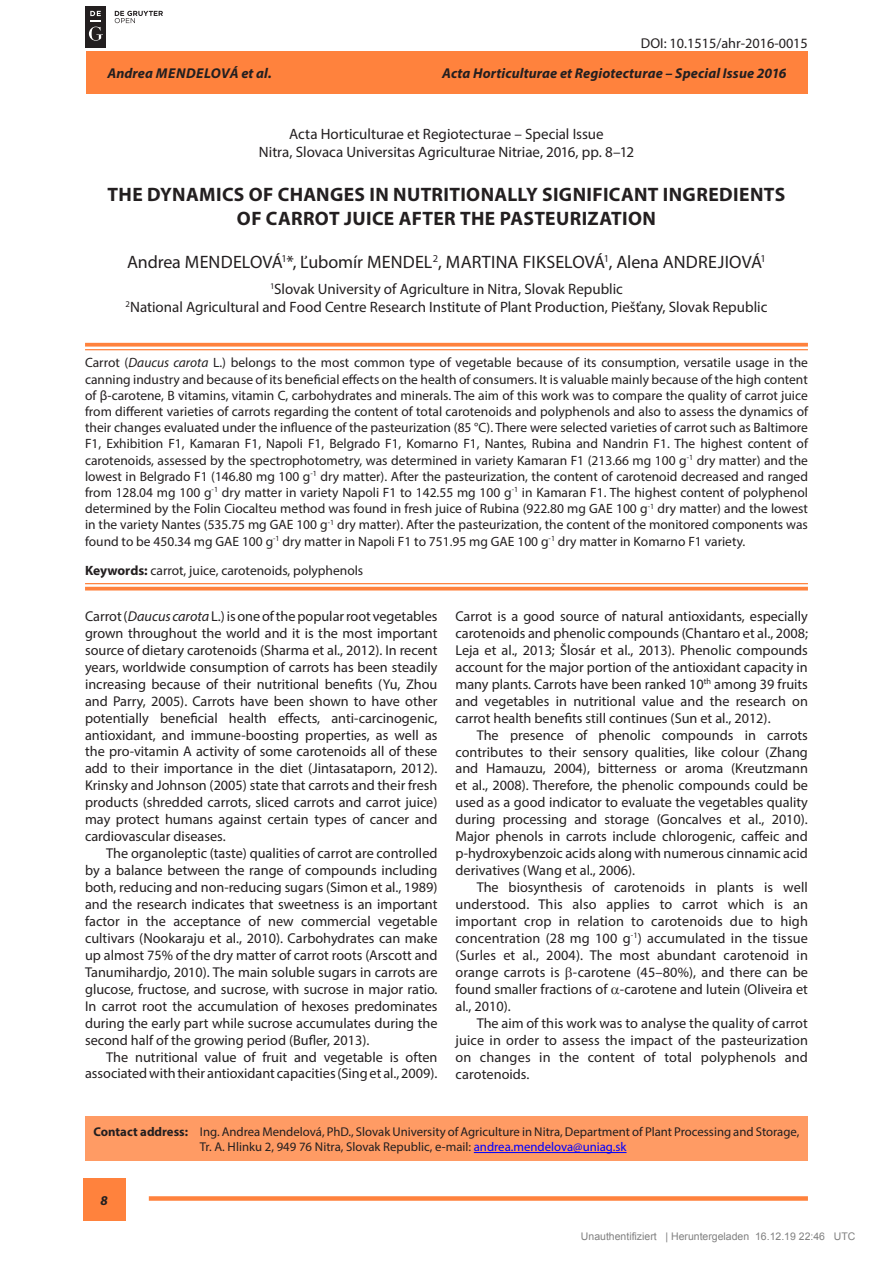
<style>
.page{position:relative;width:893px;height:1263px;background:#fff}
.page>*{position:absolute;margin:0;border:0;box-sizing:border-box;transform-origin:0 0}
.t1{font:700 19.5px/23.4px "Myriad Pro";letter-spacing:.02em;color:#231f20;text-align:center}
.t2{font:18px "Myriad Pro";letter-spacing:-.005em;color:#231f20}
.t3{font:15px/18px "Myriad Pro";color:#231f20;text-align:center}
.t4{font:14.25px/17px "Myriad Pro";color:#231f20;text-align:justify}
.t5{font:italic 700 14.25px "Myriad Pro";letter-spacing:.01em;color:#231f20}
.t6{font:13.5px/16.2px "Myriad Pro";color:#231f20;text-align:justify}
.t7{font:italic 700 13.5px "Myriad Pro";color:#231f20}
.t8{font:12.75px/15.8px "Myriad Pro";color:#231f20}
.t9{font:10.5px "Arial";color:#808080}
.s1{font-style:italic}
.s2{font-weight:700}
.s3{color:#00f}
</style>
<div class="page">
<div style="left:87px;top:51px;width:721px;height:43px;background:#ff823d"></div>
<div style="left:83px;top:1178px;width:43px;height:43px;background:#ff823d"></div>
<div style="left:149px;top:1196px;width:659px;height:5px;background:#ff823d"></div>
<svg style="left:85px;top:343px;width:723px;height:4px;background:#ff8f51"></svg>
<hr style="left:85px;top:349px;width:723px;height:1px;background:#ff823d">
<hr style="left:85px;top:583px;width:723px;height:1px;background:#ff823d">
<hr style="left:85px;top:587px;width:723px;height:3px;background:#ff823d">
<div style="left:85px;top:1116px;width:723px;height:45px;background:#ff9b64"></div>
<hr style="left:474px;top:1152px;width:152px;height:1px;background:#00f">
<div style="left:85px;top:6px;width:21px;height:42px;background:#231f20"></div>
<svg style="left:89px;top:11px;width:14px;height:30px"></svg>
<svg style="left:115px;top:11px;width:48px;height:12px"></svg>
<p class="t4" style="left:641px;top:34px;width:168px">DOI: 10.1515/ahr-2016-0015</p>
<p class="t5" style="left:107px;top:64px;width:166px">Andrea Mendelová et al.</p>
<p class="t5" style="left:442px;top:64px;width:346px">Acta Horticulturae et Regiotecturae – Special Issue 2016</p>
<p class="t3" style="left:259px;top:125px;width:377px">Acta Horticulturae et Regiotecturae – Special Issue<br>Nitra, Slovaca Universitas Agriculturae Nitriae, 2016, pp. 8–12</p>
<h1 class="t1" style="left:108px;top:183px;width:679px">THE DYNAMICS OF CHANGES IN NUTRITIONALLY SIGNIFICANT INGREDIENTS<br>OF CARROT JUICE AFTER THE PASTEURIZATION</h1>
<p class="t2" style="left:127px;top:251px;width:345px">Andrea Men delová<sup>1</sup>*, Ľubomír Men del<sup>2</sup>, Martina</p>
<p class="t2" style="left:523px;top:251px;width:245px">Fikselová<sup>1</sup>, Alena An drejiová<sup>1</sup></p>
<p class="t3" style="left:126px;top:280px;width:643px"><sup>1</sup>Slovak University of Agriculture in Nitra, Slovak Republic<br><sup>2</sup>National Agricultural and Food Centre Research Institute of Plant Production, Piešťany, Slovak Republic</p>
<p class="t6" style="left:85px;top:354px;width:724px">Carrot (<span class="s1">Daucus carota</span> L.) belongs to the most common type of vegetable because of its consumption, versatile usage in the canning industry and because of its beneficial effects on the health of consumers. It is valuable mainly because of the high content of β-carotene, B vitamins, vitamin C, carbohydrates and minerals. The aim of this work was to compare the quality of carrot juice from different varieties of carrots regarding the content of total carotenoids and polyphenols and also to assess the dynamics of their changes evaluated under the influence of the pasteurization (85 °C). There were selected varieties of carrot such as Baltimore F1, Exhibition F1, Kamaran F1, Napoli F1, Belgrado F1, Komarno F1, Nantes, Rubina and Nandrin F1. The highest content of carotenoids, assessed by the spectrophotometry, was determined in variety Kamaran F1 (213.66 mg 100 g<sup>-1</sup> dry matter) and the lowest in Belgrado F1 (146.80 mg 100 g<sup>-1</sup> dry matter). After the pasteurization, the content of carotenoid decreased and ranged from 128.04 mg 100 g<sup>-1</sup> dry matter in variety Napoli F1 to 142.55 mg 100 g<sup>-1</sup> in Kamaran F1. The highest content of polyphenol determined by the Folin Ciocalteu method was found in fresh juice of Rubina (922.80 mg GAE 100 g<sup>-1</sup> dry matter) and the lowest in the variety Nantes (535.75 mg GAE 100 g<sup>-1</sup> dry matter). After the pasteurization, the content of the monitored components was found to be 450.34 mg GAE 100 g<sup>-1</sup> dry matter in Napoli F1 to 751.95 mg GAE 100 g<sup>-1</sup> dry matter in Komarno F1 variety.</p>
<p class="t6" style="left:85px;top:562px;width:280px"><span class="s2">Keywords:</span> carrot, juice, carotenoids, polyphenols</p>
<p class="t4" style="left:85px;top:607px;width:354px">Carrot (<span class="s1">Daucus carota</span> L.) is one of the popular root vegetables grown throughout the world and it is the most important source of dietary carotenoids (Sharma et al., 2012). In recent years, worldwide consumption of carrots has been steadily increasing because of their nutritional benefits (Yu, Zhou and Parry, 2005). Carrots have been shown to have other potentially beneficial health effects, anti-carcinogenic, antioxidant, and immune-boosting properties, as well as the pro-vitamin A activity of some carotenoids all of these add to their importance in the diet (Jintasataporn, 2012).<br>Krinsky and Johnson (2005) state that carrots and their fresh products (shredded carrots, sliced carrots and carrot juice) may protect humans against certain types of cancer and cardiovascular diseases.</p>
<p class="t4" style="left:85px;top:845px;width:354px;text-indent:21px">The organoleptic (taste) qualities of carrot are controlled by a balance between the range of compounds including both, reducing and non-reducing sugars (Simon et al., 1989) and the research indicates that sweetness is an important factor in the acceptance of new commercial vegetable cultivars (Nookaraju et al., 2010). Carbohydrates can make up almost 75% of the dry matter of carrot roots (Arscott and Tanumihardjo, 2010). The main soluble sugars in carrots are glucose, fructose, and sucrose, with sucrose in major ratio.<br>In carrot root the accumulation of hexoses predominates during the early part while sucrose accumulates during the second half of the growing period (Bufler, 2013).</p>
<p class="t4" style="left:85px;top:1048px;width:354px;text-align:right">The nutritional value of fruit and vegetable is often associated with their antioxidant capacities (Sing et al., 2009).</p>
<p class="t4" style="left:455px;top:607px;width:354px">Carrot is a good source of natural antioxidants, especially carotenoids and phenolic compounds (Chantaro et al., 2008; Leja et al., 2013; Šlosár et al., 2013). Phenolic compounds account for the major portion of the antioxidant capacity in many plants. Carrots have been ranked 10<sup>th</sup> among 39 fruits and vegetables in nutritional value and the research on carrot health benefits still continues (Sun et al., 2012).</p>
<p class="t4" style="left:455px;top:726px;width:354px;text-indent:21px">The presence of phenolic compounds in carrots contributes to their sensory qualities, like colour (Zhang and Hamauzu, 2004), bitterness or aroma (Kreutzmann et al., 2008). Therefore, the phenolic compounds could be used as a good indicator to evaluate the vegetables quality during processing and storage (Goncalves et al., 2010).<br>Major phenols in carrots include chlorogenic, caffeic and p-hydroxybenzoic acids along with numerous cinnamic acid derivatives (Wang et al., 2006).</p>
<p class="t4" style="left:455px;top:878px;width:354px;text-indent:21px">The biosynthesis of carotenoids in plants is well understood. This also applies to carrot which is an important crop in relation to carotenoids due to high concentration (28 mg 100 g<sup>-1</sup>) accumulated in the tissue (Surles et al., 2004). The most abundant carotenoid in orange carrots is -carotene (45–80%), and there can be found smaller fractions of -carotene and lutein (Oliveira et al., 2010).</p>
<p class="t4" style="left:455px;top:1014px;width:354px;text-indent:21px">The aim of this work was to analyse the quality of carrot juice in order to assess the impact of the pasteurization on changes in the content of total polyphenols and carotenoids.</p>
<p class="t8" style="left:200px;top:1123px;width:601px;text-indent:-106px"><span class="s2">Contact address:</span> Ing. Andrea Mendelová, PhD., Slovak University of Agriculture in Nitra, Department of Plant Processing and Storage,<br>Tr. A. Hlinku 2, 949 76 Nitra, Slovak Republic, e-mail: <span class="s3">andrea.mendelova@uniag.sk</span></p>
<p class="t7" style="left:101px;top:1191px;width:9px">8</p>
<p class="t9" style="left:581px;top:1233px;width:276px">Unauthentifiziert | Heruntergeladen 16.12.19 22:46 UTC</p>
</div>
